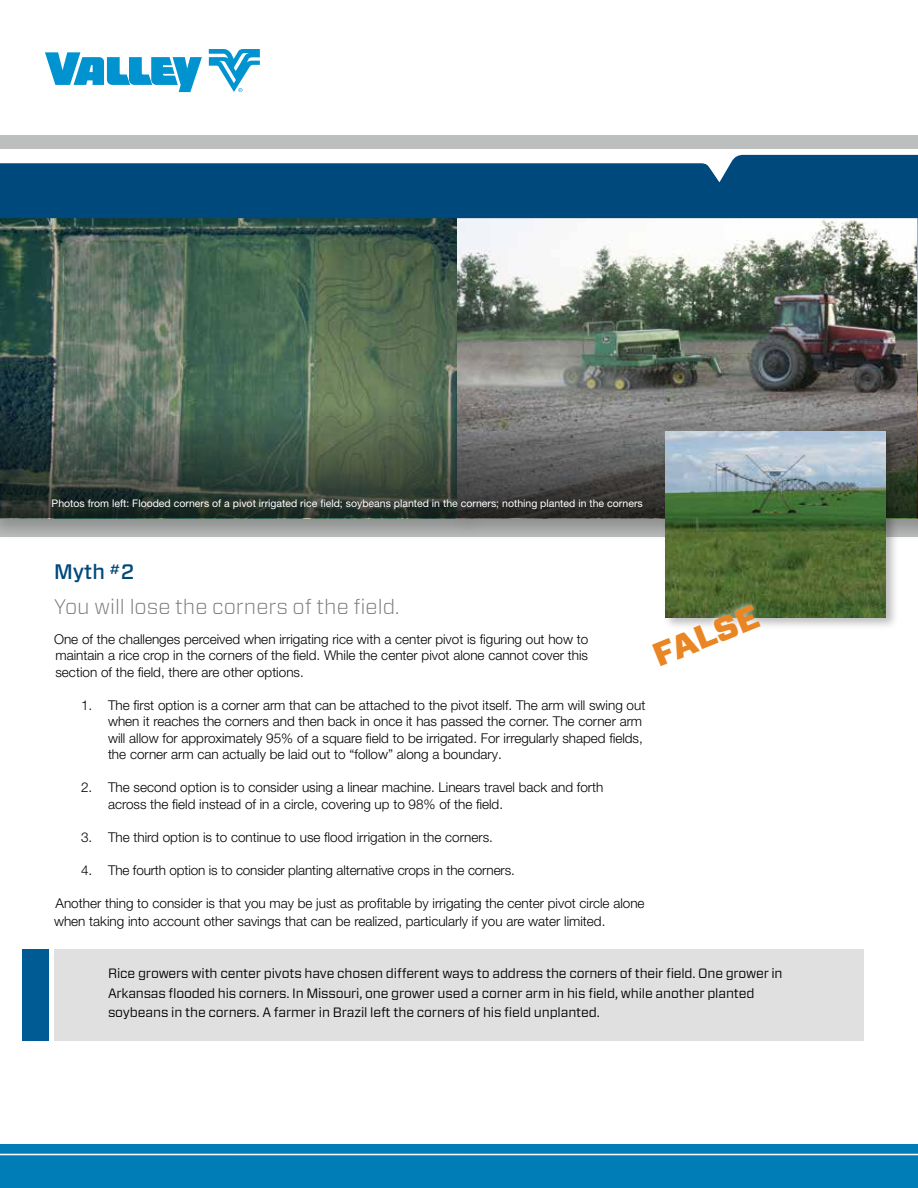
<style>
.page{position:relative;width:918px;height:1188px;background:#fff}
.page>*{position:absolute;margin:0;border:0;box-sizing:border-box;transform-origin:0 0}
.t1{font:900 33px "Forza";color:#ea8523}
.t2{font:300 21px/35.4px "Forza";color:#787b7d}
.t3{font:300 13.5px/16.5px "Helvetica Neue LT Pro";color:#000}
.t4{font:13.5px/19.5px "Forza";letter-spacing:-.01em;color:#000}
.t5{font:10.5px "Helvetica Neue LT Pro";color:#fff}
.s1{font-weight:500;color:#00497c}
</style>
<div class="page">
<div style="left:54px;top:949px;width:810px;height:92px;background:#e0e0e0"></div>
<svg style="left:209px;top:49px;width:51px;height:43px"></svg>
<svg style="left:45px;top:52px;width:157px;height:40px"></svg>
<div style="left:22px;top:949px;width:27px;height:92px;background:#005b94"></div>
<div style="left:0;top:212px;width:484px;height:331px;background:#000;opacity:.26"></div>
<img style="left:0;top:218px;width:452px;height:186px">
<div style="left:0;top:136px;width:918px;height:13px;background:#bdbfbf"></div>
<div style="left:452px;top:210px;width:466px;height:333px;background:#000;opacity:.26"></div>
<img style="left:458px;top:218px;width:454px;height:186px">
<div style="left:912px;top:210px;width:6px;height:333px;background:#000;opacity:.26"></div>
<svg style="left:0;top:404px;width:918px;height:114px;background:#4a554d"></svg>
<div style="left:662px;top:428px;width:237px;height:203px;background:#000;opacity:.26"></div>
<img style="left:666px;top:431px;width:220px;height:186px">
<svg style="left:0;top:155px;width:918px;height:63px;background:#1b5c8a"></svg>
<div style="left:0;top:1144px;width:918px;height:44px;background:#007db6"></div>
<svg style="left:662px;top:597px;width:106px;height:34px"></svg>
<p class="t5" style="left:52px;top:497px;width:593px">Photos from left: Flooded corners of a pivot irrigated rice field; soybeans planted in the corners; nothing planted in the corners</p>
<h2 class="t2" style="left:54px;top:553px;width:347px"><span class="s1">Myth</span> <sup>#</sup><span class="s1">2<br></span>You will lose the corners of the field.</h2>
<p class="t3" style="left:54px;top:630px;width:536px;text-align:justify">One of the challenges perceived when irrigating rice with a center pivot is figuring out how to maintain a rice crop in the corners of the field. While the center pivot alone cannot cover this section of the field, there are other options.</p>
<p class="t3" style="left:108px;top:696px;width:539px;text-indent:-27px">1. The first option is a corner arm that can be attached to the pivot itself. The arm will swing out when it reaches the corners and then back in once it has passed the corner. The corner arm will allow for approximately 95% of a square field to be irrigated. For irregularly shaped fields, the corner arm can actually be laid out to “follow” along a boundary.</p>
<p class="t3" style="left:108px;top:779px;width:497px;text-indent:-27px">2. The second option is to consider using a linear machine. Linears travel back and forth across the field instead of in a circle, covering up to 98% of the field.</p>
<p class="t3" style="left:81px;top:828px;width:414px">3. The third option is to continue to use flood irrigation in the corners.</p>
<p class="t3" style="left:81px;top:861px;width:435px">4. The fourth option is to consider planting alternative crops in the corners.</p>
<p class="t3" style="left:54px;top:893px;width:592px;line-height:18px">Another thing to consider is that you may be just as profitable by irrigating the center pivot circle alone when taking into account other savings that can be realized, particularly if you are water limited.</p>
<p class="t4" style="left:108px;top:963px;width:676px">Rice growers with center pivots have chosen different ways to address the corners of their field. One grower in<br>Arkansas flooded his corners. In Missouri, one grower used a corner arm in his field, while another planted soybeans in the corners. A farmer in Brazil left the corners of his field unplanted.</p>
<h1 class="t1" style="left:646px;top:636px;width:113px;rotate:-22deg">FALSE</h1>
</div>
